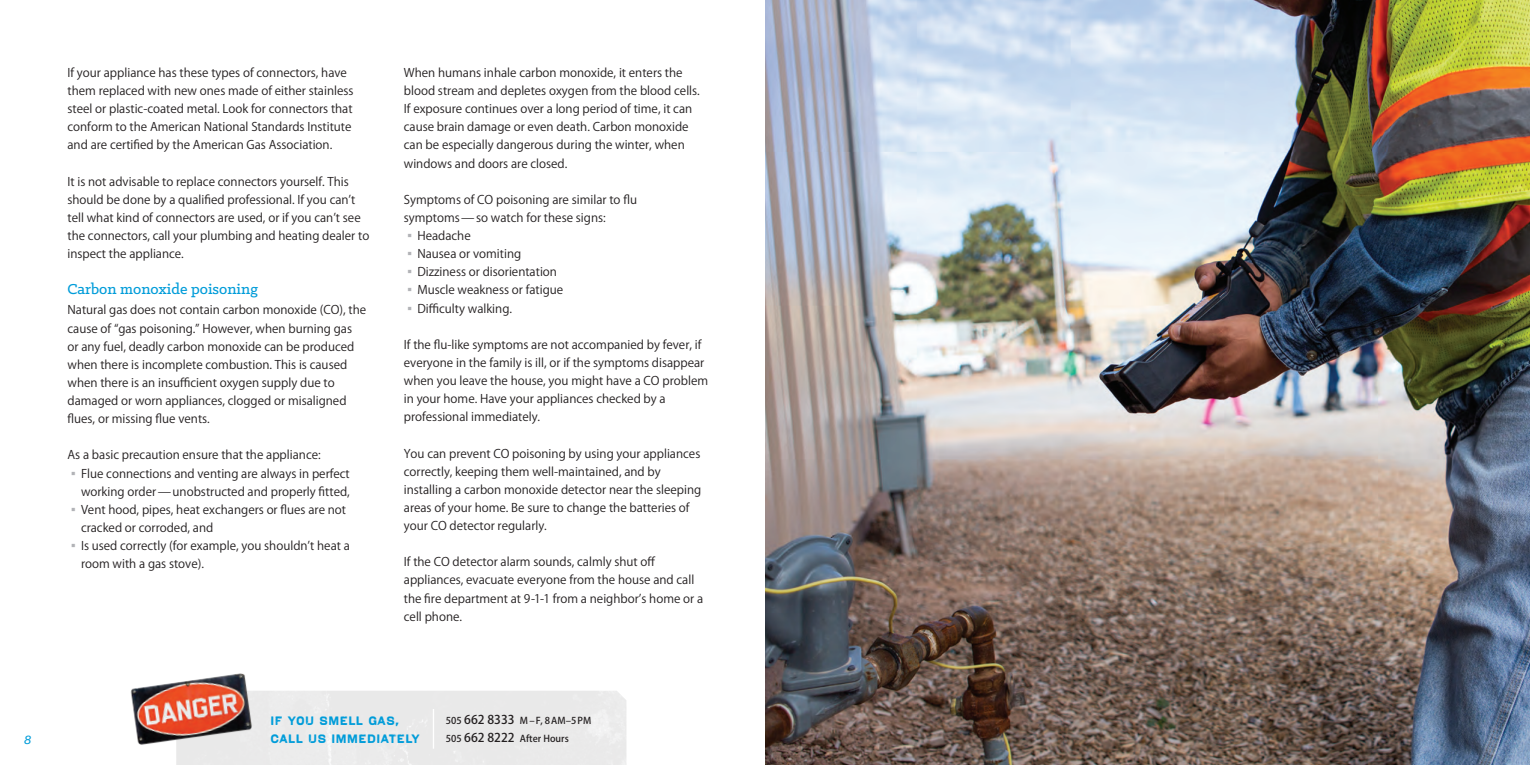
<style>
.page{position:relative;width:1530px;height:765px;background:#fff}
.page>*{position:absolute;margin:0;border:0;box-sizing:border-box;transform-origin:0 0}
.t1{font:500 16.25px "Klinic Slab";color:#009cd9}
.t2{font:italic 500 13.75px "Klinic Slab";color:#009cd9}
.t3{font:12.62px/18.1px "Coldharbour Gothic";letter-spacing:.04em;color:#009cd9}
.t4{font:11.88px/18.1px "Koz Go Pro";color:#231f20}
.t5{font:500 9.38px/18.1px "Koz Go Pro";color:#231f20}
.s1{color:#b2b3b7}
.s2{font-size:12.12px}
</style>
<div class="page">
<img style="left:765px;top:0;width:765px;height:765px">
<img style="left:130px;top:673px;width:127px;height:78px">
<p class="t2" style="left:24px;top:731px;width:9px">8</p>
<p class="t4" style="left:68px;top:64px;width:288px">If your appliance has these types of connectors, have them replaced with new ones made of either stainless steel or plastic-coated metal. Look for connectors that conform to the American National Standards Institute and are certified by the American Gas Association.</p>
<p class="t4" style="left:68px;top:173px;width:303px">It is not advisable to replace connectors yourself. This should be done by a qualified professional. If you can’t tell what kind of connectors are used, or if you can’t see the connectors, call your plumbing and heating dealer to inspect the appliance.</p>
<h1 class="t1" style="left:68px;top:279px;width:192px">Carbon monoxide poisoning</h1>
<p class="t4" style="left:68px;top:301px;width:300px">Natural gas does not contain carbon monoxide (CO), the cause of “gas poisoning.” However, when burning gas<br>or any fuel, deadly carbon monoxide can be produced when there is incomplete combustion. This is caused when there is an insufficient oxygen supply due to damaged or worn appliances, clogged or misaligned flues, or missing flue vents.</p>
<p class="t4" style="left:68px;top:446px;width:255px">As a basic precaution ensure that the appliance:</p>
<p class="t4" style="left:68px;top:464px;width:284px;text-align:right"><span class="s1">▪</span>Flue connections and venting are always in perfect working order—unobstructed and properly fitted,</p>
<p class="t4" style="left:81px;top:501px;width:267px;text-indent:-14px"><span class="s1">▪</span>Vent hood, pipes, heat exchangers or flues are not cracked or corroded, and</p>
<p class="t4" style="left:81px;top:537px;width:270px;text-indent:-14px"><span class="s1">▪</span>Is used correctly (for example, you shouldn’t heat a room with a gas stove).</p>
<p class="t4" style="left:404px;top:64px;width:297px">When humans inhale carbon monoxide, it enters the blood stream and depletes oxygen from the blood cells.<br>If exposure continues over a long period of time, it can cause brain damage or even death. Carbon monoxide can be especially dangerous during the winter, when windows and doors are closed.</p>
<p class="t4" style="left:404px;top:191px;width:235px">Symptoms of CO poisoning are similar to flu symptoms—so watch for these signs:</p>
<p class="t4" style="left:404px;top:227px;width:68px"><span class="s1">▪</span>Headache</p>
<p class="t4" style="left:404px;top:245px;width:119px"><span class="s1">▪</span>Nausea or vomiting</p>
<p class="t4" style="left:404px;top:263px;width:155px"><span class="s1">▪</span>Dizziness or disorientation</p>
<p class="t4" style="left:404px;top:281px;width:161px"><span class="s1">▪</span>Muscle weakness or fatigue</p>
<p class="t4" style="left:404px;top:299px;width:110px"><span class="s1">▪</span>Difficulty walking.</p>
<p class="t4" style="left:404px;top:336px;width:306px">If the flu-like symptoms are not accompanied by fever, if everyone in the family is ill, or if the symptoms disappear when you leave the house, you might have a CO problem in your home. Have your appliances checked by a professional immediately.</p>
<p class="t4" style="left:404px;top:444px;width:299px">You can prevent CO poisoning by using your appliances correctly, keeping them well-maintained, and by installing a carbon monoxide detector near the sleeping areas of your home. Be sure to change the batteries of your CO detector regularly.</p>
<p class="t4" style="left:404px;top:553px;width:301px">If the CO detector alarm sounds, calmly shut off appliances, evacuate everyone from the house and call the fire department at 9-1-1 from a neighbor’s home or a cell phone.</p>
<p class="t3" style="left:271px;top:711px;width:151px">IF YOU SMELL GAS,<br>CALL US IMMEDIATELY</p>
<p class="t5" style="left:446px;top:712px;width:147px">505 <span class="s2">662 8333</span> M–F, 8AM–5PM<br>505 <span class="s2">662 8222</span> After Hours</p>
</div>
